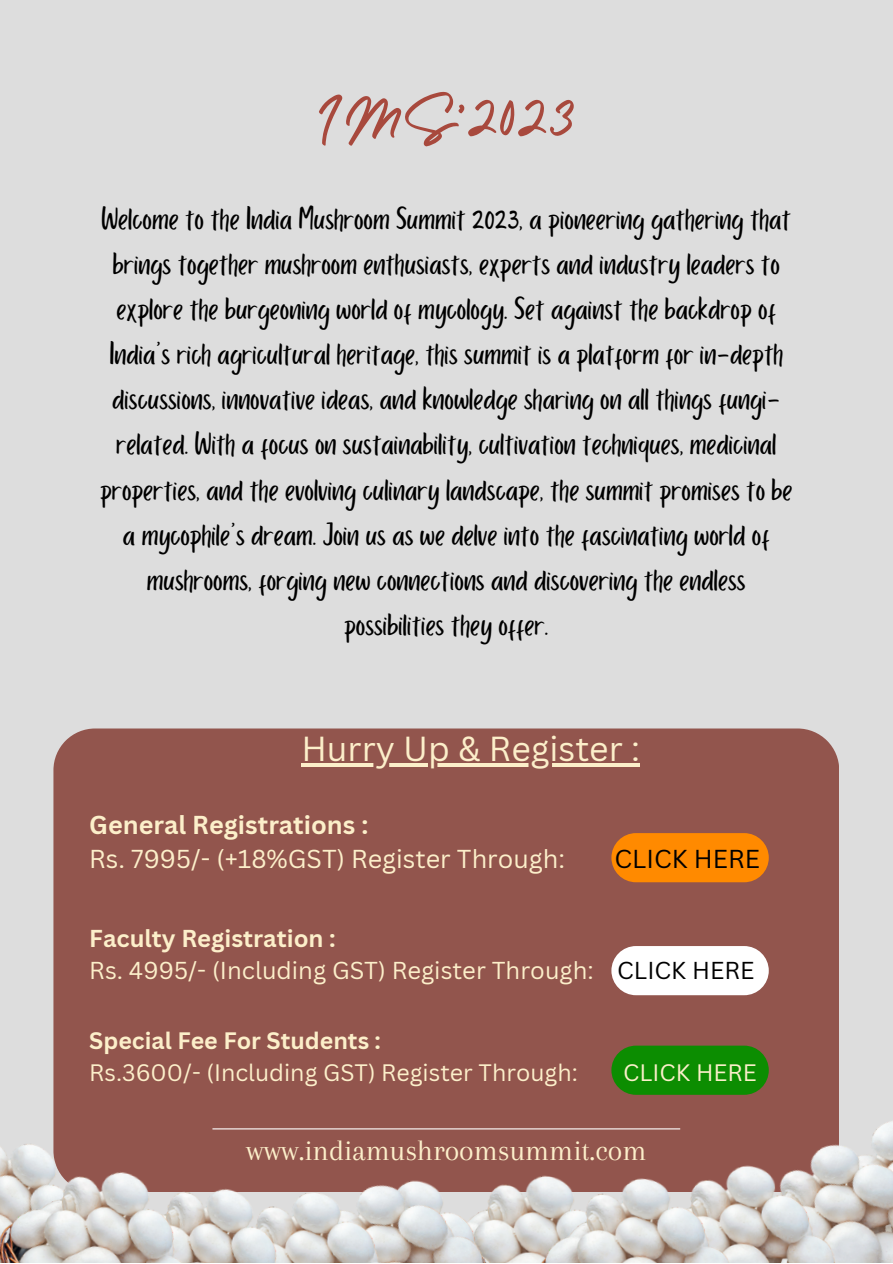
<style>
.page{position:relative;width:893px;height:1264px;background:#fff}
.page>*{position:absolute;margin:0;border:0;box-sizing:border-box;transform-origin:0 0}
.t1{font:66.15px "Holiday";color:#a8493d}
.t2{font:33.9px "Canva Sans";color:#fcefca}
.t3{font:33.15px/45px "Porcelain";color:#000;text-align:center}
.t4{font:30px "Arapey";color:#fcefca}
.t5{font:25.2px "Canva Sans";color:#fcefca}
.t6{font:700 25.2px "Canva Sans";color:#fcefca}
.t7{font:25.2px "Canva Sans";color:#000}
.t8{font:23.85px "Canva Sans";color:#fcefca}
.t9{font:700 23.85px "Canva Sans";color:#fcefca}
.t10{font:23.1px "Canva Sans";color:#fcefca}
.t11{font:700 23.1px "Canva Sans";color:#fcefca}
.s1{color:#000}
</style>
<div class="page">
<div style="left:0;top:0;width:892px;height:1262px;background:#ddd"></div>
<div style="left:53px;top:728px;width:786px;height:437px;background:#92554d"></div>
<div style="left:759px;top:1070px;width:80px;height:42px;background:#92554d"></div>
<img style="left:685px;top:1112px;width:207px;height:150px">
<img style="left:598px;top:1155px;width:250px;height:107px">
<img style="left:511px;top:1166px;width:236px;height:96px">
<img style="left:231px;top:1153px;width:280px;height:109px">
<img style="left:318px;top:1182px;width:97px;height:80px">
<img style="left:214px;top:1158px;width:104px;height:104px">
<img style="left:24px;top:1094px;width:98px;height:51px">
<img style="left:0;top:1145px;width:214px;height:117px">
<div style="left:611px;top:1045px;width:157px;height:49px;background:#0c8d01;border-radius:25px"></div>
<div style="left:611px;top:833px;width:157px;height:49px;background:#ff8a00;border-radius:25px"></div>
<hr style="left:301px;top:763px;width:339px;height:3px;background:#fcefca">
<div style="left:611px;top:946px;width:157px;height:49px;background:#fff;border-radius:25px"></div>
<hr style="left:212px;top:1128px;width:468px;height:1px;background:#fff">
<p class="t1" style="left:317px;top:70px;width:260px">IMS’2023</p>
<p class="t3" style="left:100px;top:198px;width:694px">Welcome to the India Mushroom Summit 2023, a pioneering gathering that brings together mushroom enthusiasts, experts and industry leaders to explore the burgeoning world of mycology. Set against the backdrop of India's rich agricultural heritage, this summit is a platform for in-depth discussions, innovative ideas, and knowledge sharing on all things fungi&shy;related. With a focus on sustainability, cultivation techniques, medicinal properties, and the evolving culinary landscape, the summit promises to be a mycophile's dream. Join us as we delve into the fascinating world of mushrooms, forging new connections and discovering the endless possibilities they offer.</p>
<p class="t2" style="left:301px;top:724px;width:340px">Hurry Up &amp; Register :</p>
<p class="t6" style="left:89px;top:806px;width:280px">General Registrations :</p>
<p class="t5" style="left:89px;top:841px;width:477px">Rs. 7995/- (+18%GST) Register Through:</p>
<p class="t7" style="left:614px;top:841px;width:147px">CLICK HERE</p>
<p class="t9" style="left:89px;top:921px;width:248px">Faculty Registration :</p>
<p class="t8" style="left:89px;top:953px;width:666px">Rs. 4995/- (Including GST) Register Through: <span class="s1">CLICK HERE</span></p>
<p class="t11" style="left:89px;top:1024px;width:293px">Special Fee For Students :</p>
<p class="t10" style="left:89px;top:1055px;width:490px">Rs.3600/- (Including GST) Register Through:</p>
<p class="t10" style="left:623px;top:1055px;width:135px">CLICK HERE</p>
<p class="t4" style="left:246px;top:1133px;width:402px">www.indiamushroomsummit.com</p>
</div>
